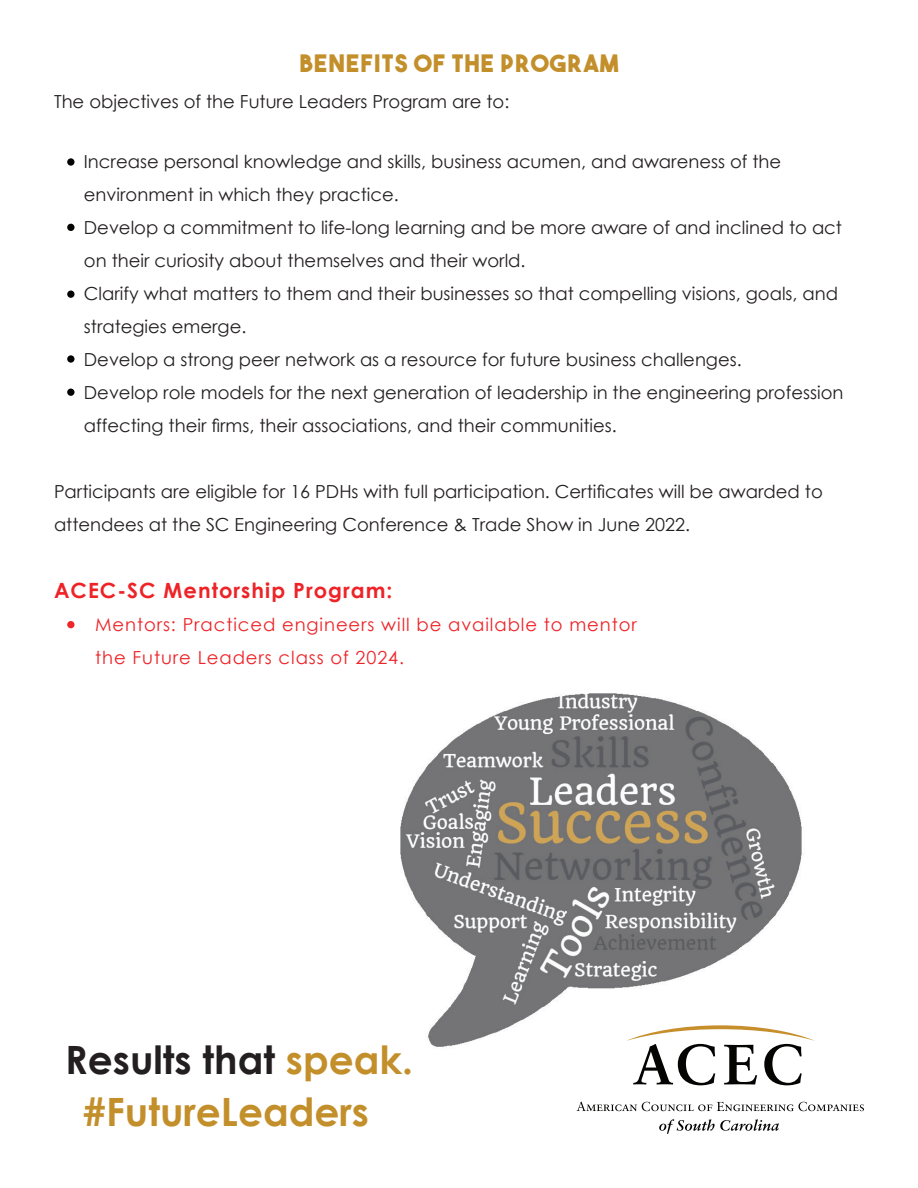
<style>
.page{position:relative;width:918px;height:1188px;background:#fff}
.page>*{position:absolute;margin:0;border:0;box-sizing:border-box;transform-origin:0 0}
.t1{font:700 39px "Century Gothic";color:#231f20}
.t2{font:700 39px "Century Gothic";color:#c38f2b}
.t3{font:24px "The Bold Font";letter-spacing:.05em;color:#c38f2b}
.t4{font:700 21px "Century Gothic";letter-spacing:.05em;color:#ee2327}
.t5{font:18px/33px "Century Gothic";color:#231f20}
.t6{font:18px/33px "Century Gothic";letter-spacing:.05em;color:#ee2327}
.s1{color:#c38f2b}
</style>
<div class="page">
<img style="left:400px;top:693px;width:402px;height:354px">
<div style="left:67px;top:621px;width:8px;height:7px;background:#ee2629;border-radius:50%"></div>
<div style="left:67px;top:158px;width:8px;height:8px;background:#040503;border-radius:50%"></div>
<div style="left:67px;top:224px;width:8px;height:7px;background:#040503;border-radius:50%"></div>
<div style="left:67px;top:291px;width:8px;height:7px;background:#040503;border-radius:50%"></div>
<div style="left:67px;top:355px;width:8px;height:8px;background:#040503;border-radius:50%"></div>
<div style="left:67px;top:389px;width:8px;height:7px;background:#040503;border-radius:50%"></div>
<svg style="left:659px;top:1119px;width:120px;height:15px"></svg>
<svg style="left:626px;top:1025px;width:189px;height:60px"></svg>
<svg style="left:577px;top:1102px;width:287px;height:9px"></svg>
<p class="t3" style="left:300px;top:48px;width:320px">BENEFITS OF THE PROGRAM</p>
<p class="t5" style="left:54px;top:85px;width:457px">The objectives of the Future Leaders Program are to:</p>
<p class="t5" style="left:84px;top:145px;width:699px">Increase personal knowledge and skills, business acumen, and awareness of the environment in which they practice.</p>
<p class="t5" style="left:84px;top:211px;width:760px">Develop a commitment to life-long learning and be more aware of and inclined to act on their curiosity about themselves and their world.</p>
<p class="t5" style="left:84px;top:277px;width:756px">Clarify what matters to them and their businesses so that compelling visions, goals, and strategies emerge.</p>
<p class="t5" style="left:84px;top:343px;width:659px">Develop a strong peer network as a resource for future business challenges.</p>
<p class="t5" style="left:84px;top:376px;width:761px">Develop role models for the next generation of leadership in the engineering profession affecting their firms, their associations, and their communities.</p>
<p class="t5" style="left:54px;top:475px;width:770px">Participants are eligible for 16 PDHs with full participation. Certificates will be awarded to attendees at the SC Engineering Conference &amp; Trade Show in June 2022.</p>
<p class="t4" style="left:54px;top:574px;width:340px">ACEC-SC Mentorship Program:</p>
<p class="t6" style="left:95px;top:608px;width:543px">Mentors: Practiced engineers will be available to mentor the Future Leaders class of 2024.</p>
<p class="t1" style="left:65px;top:1030px;width:349px">Results that <span class="s1">speak.</span></p>
<p class="t2" style="left:83px;top:1082px;width:288px">#FutureLeaders</p>
</div>
